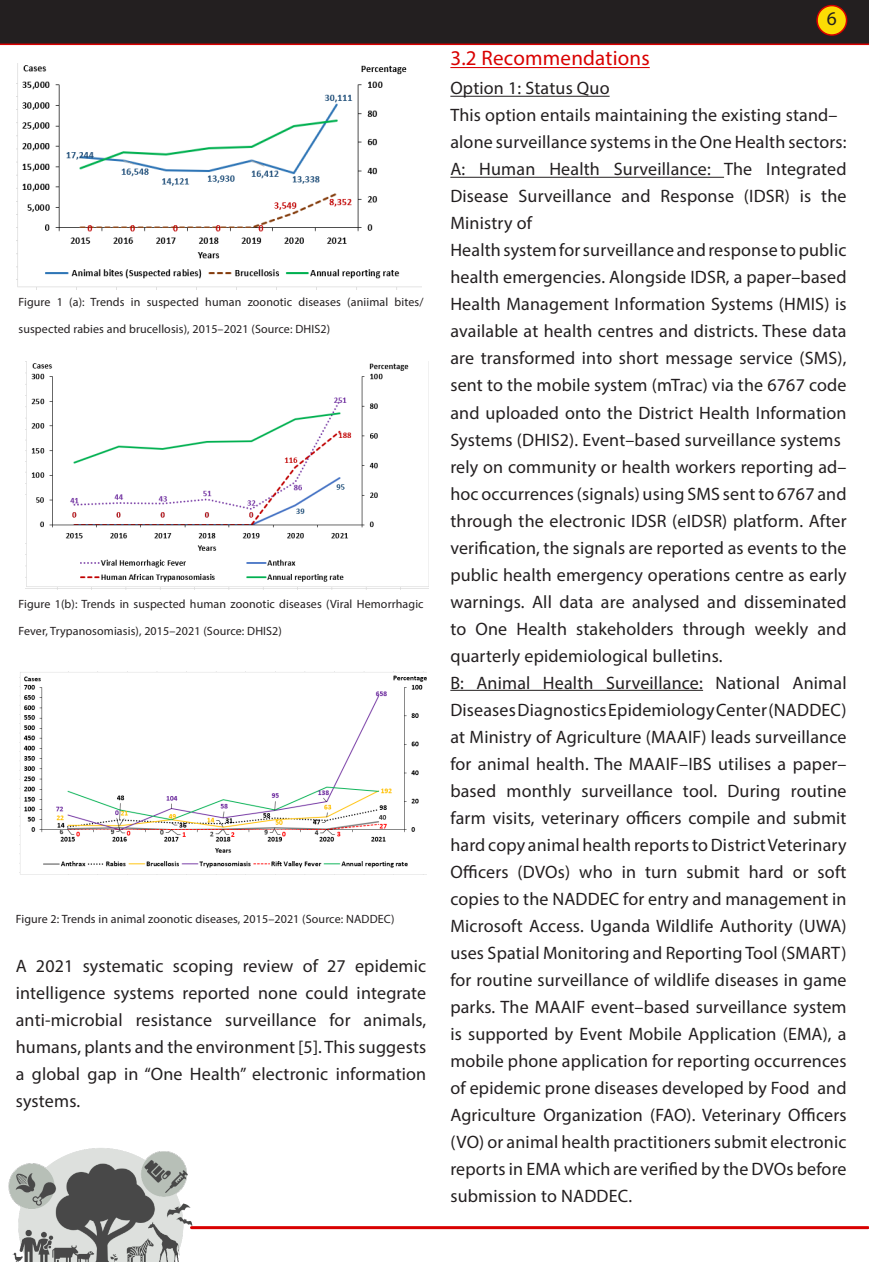
<style>
.page{position:relative;width:869px;height:1263px;background:#fff}
.page>*{position:absolute;margin:0;border:0;box-sizing:border-box;transform-origin:0 0}
.Title_Style{font:21px "Myriad Pro";letter-spacing:.01em;color:#d90000}
.t1{font:19.5px "Myriad Pro";color:#231f20}
.t2{font:18px/27px "Myriad Pro";letter-spacing:.01em;color:#231f20;text-align:justify}
.t3{font:12px "Myriad Pro";letter-spacing:.01em;color:#231f20}
</style>
<div class="page">
<div style="left:0;top:0;width:868px;height:46px;background:#231f20"></div>
<div style="left:817px;top:6px;width:29px;height:29px;background:#fcdc04;border-radius:50%"></div>
<div style="left:816px;top:5px;width:31px;height:31px;border:2px solid #d90000;border-radius:50%"></div>
<hr style="left:191px;top:1226px;width:677px;height:3px;background:#d90000">
<img style="left:8px;top:1148px;width:189px;height:114px">
<hr style="left:450px;top:96px;width:159px;height:1px;background:#231f20">
<hr style="left:450px;top:177px;width:274px;height:1px;background:#231f20">
<hr style="left:450px;top:690px;width:253px;height:1px;background:#231f20">
<hr style="left:450px;top:67px;width:199px;height:1px;background:#d90000">
<img style="left:17px;top:63px;width:405px;height:227px">
<img style="left:25px;top:362px;width:403px;height:228px">
<img style="left:19px;top:672px;width:407px;height:202px">
<p class="t3" style="left:18px;top:295px;width:406px">Figure 1 (a): Trends in suspected human zoonotic diseases (aniimal bites/</p>
<p class="t3" style="left:18px;top:322px;width:313px">suspected rabies and brucellosis), 2015–2021 (Source: DHIS2)</p>
<p class="t3" style="left:18px;top:596px;width:406px">Figure 1(b): Trends in suspected human zoonotic diseases (Viral Hemorrhagic</p>
<p class="t3" style="left:18px;top:623px;width:265px">Fever, Trypanosomiasis), 2015–2021 (Source: DHIS2)</p>
<p class="t3" style="left:16px;top:911px;width:380px">Figure 2: Trends in animal zoonotic diseases, 2015–2021 (Source: NADDEC)</p>
<p class="t2" style="left:16px;top:952px;width:412px">A 2021 systematic scoping review of 27 epidemic intelligence systems reported none could integrate anti-microbial resistance surveillance for animals, humans, plants and the environment [5]. This suggests a global gap in “One Health” electronic information systems.</p>
<p class="Title_Style" style="left:450px;top:45px;width:201px">3.2 Recommendations</p>
<p class="t1" style="left:826px;top:6px;width:12px">6</p>
<p class="t2" style="left:450px;top:75px;width:161px">Option 1: Status Quo</p>
<p class="t2" style="left:450px;top:102px;width:389px">This option entails maintaining the existing stand–</p>
<p class="t2" style="left:450px;top:129px;width:398px">alone surveillance systems in the One Health sectors:<br>A: Human Health Surveillance: The Integrated Disease Surveillance and Response (IDSR) is the Ministry of</p>
<p class="t2" style="left:450px;top:237px;width:398px">Health system for surveillance and response to public health emergencies. Alongside IDSR, a paper–based Health Management Information Systems (HMIS) is available at health centres and districts. These data are transformed into short message service (SMS), sent to the mobile system (mTrac) via the 6767 code and uploaded onto the District Health Information Systems (DHIS2). Event–based surveillance systems</p>
<p class="t2" style="left:450px;top:453px;width:398px">rely on community or health workers reporting ad– hoc occurrences (signals) using SMS sent to 6767 and through the electronic IDSR (eIDSR) platform. After verification, the signals are reported as events to the public health emergency operations centre as early warnings. All data are analysed and disseminated to One Health stakeholders through weekly and quarterly epidemiological bulletins.</p>
<p class="t2" style="left:450px;top:669px;width:398px">B: Animal Health Surveillance: National Animal Diseases Diagnostics Epidemiology Center (NADDEC) at Ministry of Agriculture (MAAIF) leads surveillance for animal health. The MAAIF–IBS utilises a paper– based monthly surveillance tool. During routine farm visits, veterinary officers compile and submit hard copy animal health reports to District Veterinary Officers (DVOs) who in turn submit hard or soft copies to the NADDEC for entry and management in Microsoft Access. Uganda Wildlife Authority (UWA) uses Spatial Monitoring and Reporting Tool (SMART) for routine surveillance of wildlife diseases in game parks. The MAAIF event–based surveillance system is supported by Event Mobile Application (EMA), a mobile phone application for reporting occurrences</p>
<p class="t2" style="left:450px;top:1074px;width:398px">of epidemic prone diseases developed by Food and Agriculture Organization (FAO). Veterinary Officers (VO) or animal health practitioners submit electronic reports in EMA which are verified by the DVOs before</p>
<p class="t2" style="left:450px;top:1182px;width:183px">submission to NADDEC.</p>
</div>
